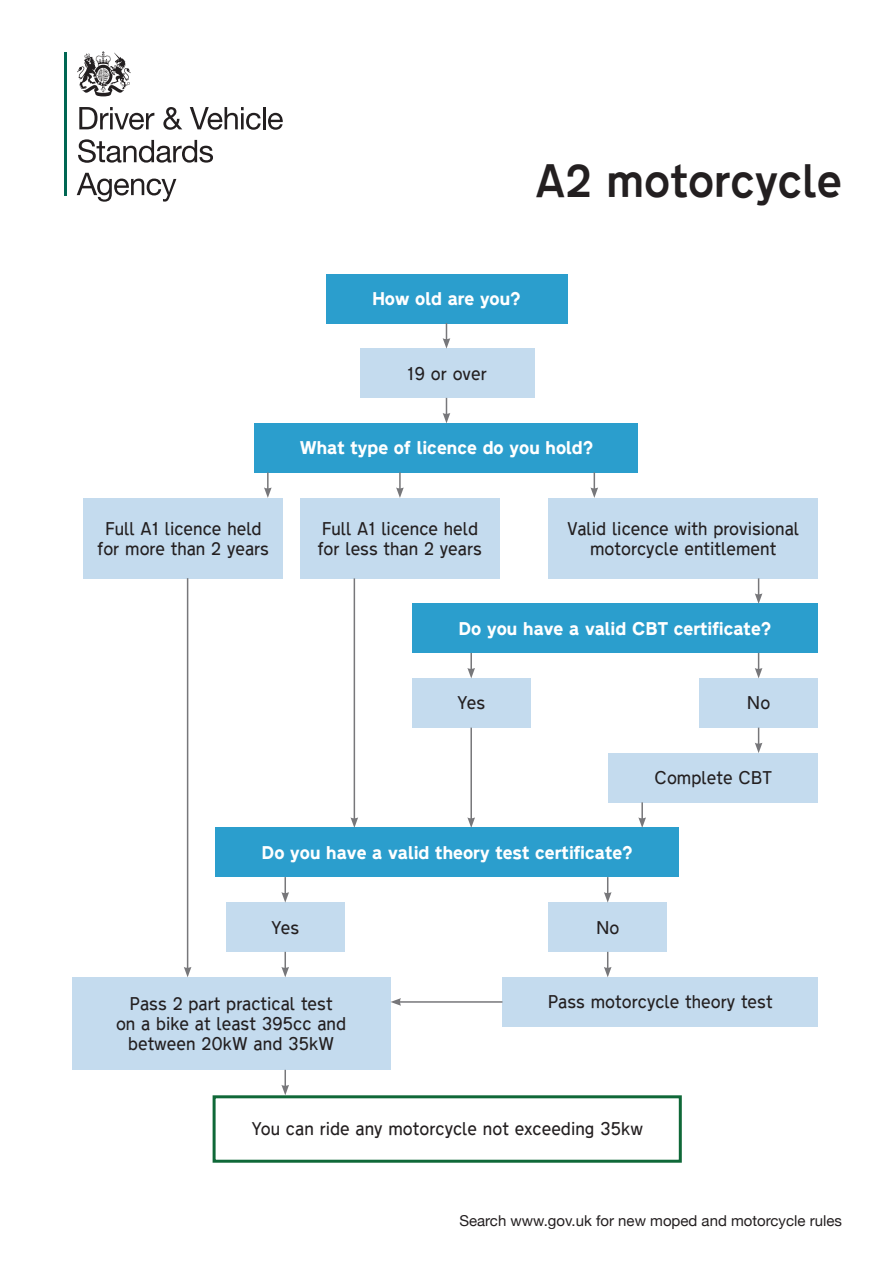
<style>
.page{position:relative;width:893px;height:1263px;background:#fff}
.page>*{position:absolute;margin:0;border:0;box-sizing:border-box;transform-origin:0 0}
.normal_text{font:500 42px "Transport New";color:#231f20}
.answer{font:300 16.5px/19.8px "Transport New";color:#231f20;text-align:center}
.question{font:800 16.5px "Transport New";color:#fff}
.big_answer{font:300 16.5px "Transport New";color:#231f20}
.t1{font:15px "Helvetica Neue";color:#231f20}
</style>
<div class="page">
<hr style="left:64px;top:52px;width:2px;height:143px;background:#006753">
<svg style="left:79px;top:107px;width:75px;height:23px"></svg>
<svg style="left:163px;top:107px;width:19px;height:23px"></svg>
<svg style="left:190px;top:107px;width:71px;height:23px"></svg>
<hr style="left:263px;top:107px;width:3px;height:22px;background:#231f20">
<svg style="left:268px;top:113px;width:15px;height:17px"></svg>
<svg style="left:78px;top:139px;width:135px;height:24px"></svg>
<svg style="left:77px;top:173px;width:99px;height:29px"></svg>
<svg style="left:77px;top:51px;width:54px;height:45px"></svg>
<div style="left:326px;top:274px;width:241px;height:49px;background:#2b9ecd"></div>
<div style="left:360px;top:349px;width:174px;height:49px;background:#c4dbee"></div>
<div style="left:255px;top:423px;width:383px;height:50px;background:#2b9ecd"></div>
<div style="left:549px;top:498px;width:269px;height:80px;background:#c4dbee"></div>
<div style="left:83px;top:498px;width:200px;height:80px;background:#c4dbee"></div>
<div style="left:300px;top:498px;width:200px;height:80px;background:#c4dbee"></div>
<div style="left:412px;top:604px;width:406px;height:49px;background:#2b9ecd"></div>
<div style="left:215px;top:828px;width:464px;height:49px;background:#2b9ecd"></div>
<div style="left:213px;top:1095px;width:469px;height:68px;border:3px solid #0f6838"></div>
<div style="left:609px;top:753px;width:209px;height:49px;background:#c4dbee"></div>
<div style="left:502px;top:977px;width:316px;height:49px;background:#c4dbee"></div>
<div style="left:72px;top:977px;width:318px;height:93px;background:#c4dbee"></div>
<div style="left:699px;top:678px;width:119px;height:50px;background:#c4dbee"></div>
<div style="left:549px;top:903px;width:118px;height:49px;background:#c4dbee"></div>
<div style="left:412px;top:678px;width:118px;height:50px;background:#c4dbee"></div>
<div style="left:226px;top:903px;width:118px;height:49px;background:#c4dbee"></div>
<svg style="left:443px;top:323px;width:7px;height:26px"></svg>
<svg style="left:443px;top:398px;width:7px;height:25px"></svg>
<svg style="left:396px;top:472px;width:8px;height:26px"></svg>
<svg style="left:264px;top:472px;width:8px;height:26px"></svg>
<svg style="left:590px;top:472px;width:8px;height:26px"></svg>
<svg style="left:755px;top:578px;width:7px;height:26px"></svg>
<hr style="left:354px;top:578px;width:1px;height:242px;background:#77777a">
<svg style="left:351px;top:817px;width:7px;height:11px"></svg>
<hr style="left:187px;top:578px;width:1px;height:391px;background:#77777a">
<svg style="left:184px;top:967px;width:7px;height:10px"></svg>
<svg style="left:467px;top:653px;width:8px;height:25px"></svg>
<hr style="left:470px;top:728px;width:2px;height:92px;background:#77777a">
<svg style="left:467px;top:817px;width:8px;height:11px"></svg>
<svg style="left:638px;top:802px;width:8px;height:26px"></svg>
<svg style="left:281px;top:877px;width:8px;height:26px"></svg>
<svg style="left:281px;top:952px;width:8px;height:25px"></svg>
<svg style="left:281px;top:1070px;width:8px;height:25px"></svg>
<svg style="left:604px;top:877px;width:8px;height:26px"></svg>
<svg style="left:604px;top:952px;width:8px;height:25px"></svg>
<svg style="left:755px;top:728px;width:7px;height:25px"></svg>
<hr style="left:399px;top:1001px;width:103px;height:2px;background:#77777a">
<svg style="left:390px;top:998px;width:11px;height:8px"></svg>
<svg style="left:755px;top:653px;width:7px;height:25px"></svg>
<p class="normal_text" style="left:536px;top:153px;width:308px">A2 motorcycle</p>
<p class="question" style="left:372px;top:288px;width:150px">How old are you?</p>
<p class="answer" style="left:407px;top:363px;width:81px">19 or over</p>
<p class="answer" style="left:105px;top:518px;width:158px">Full A1 licence held</p>
<p class="answer" style="left:98px;top:538px;width:173px">for more than 2 years</p>
<p class="question" style="left:300px;top:437px;width:295px">What type of licence do you hold?</p>
<p class="answer" style="left:322px;top:518px;width:158px">Full A1 licence held</p>
<p class="answer" style="left:318px;top:538px;width:166px">for less than 2 years</p>
<p class="answer" style="left:567px;top:518px;width:233px">Valid licence with provisional motorcycle entitlement</p>
<p class="question" style="left:458px;top:617px;width:314px">Do you have a valid CBT certificate?</p>
<p class="answer" style="left:457px;top:693px;width:29px">Yes</p>
<p class="answer" style="left:747px;top:693px;width:25px">No</p>
<p class="answer" style="left:655px;top:768px;width:119px">Complete CBT</p>
<p class="question" style="left:262px;top:841px;width:373px">Do you have a valid theory test certificate?</p>
<p class="answer" style="left:271px;top:917px;width:29px">Yes</p>
<p class="answer" style="left:596px;top:917px;width:25px">No</p>
<p class="answer" style="left:130px;top:994px;width:204px">Pass 2 part practical test</p>
<p class="answer" style="left:548px;top:992px;width:226px">Pass motorcycle theory test</p>
<p class="answer" style="left:116px;top:1014px;width:232px">on a bike at least 395cc and</p>
<p class="answer" style="left:128px;top:1033px;width:207px">between 20kW and 35kW</p>
<p class="big_answer" style="left:251px;top:1118px;width:393px">You can ride any motorcycle not exceeding 35kw</p>
<p class="t1" style="left:459px;top:1210px;width:384px">Search www.gov.uk for new moped and motorcycle rules</p>
</div>
